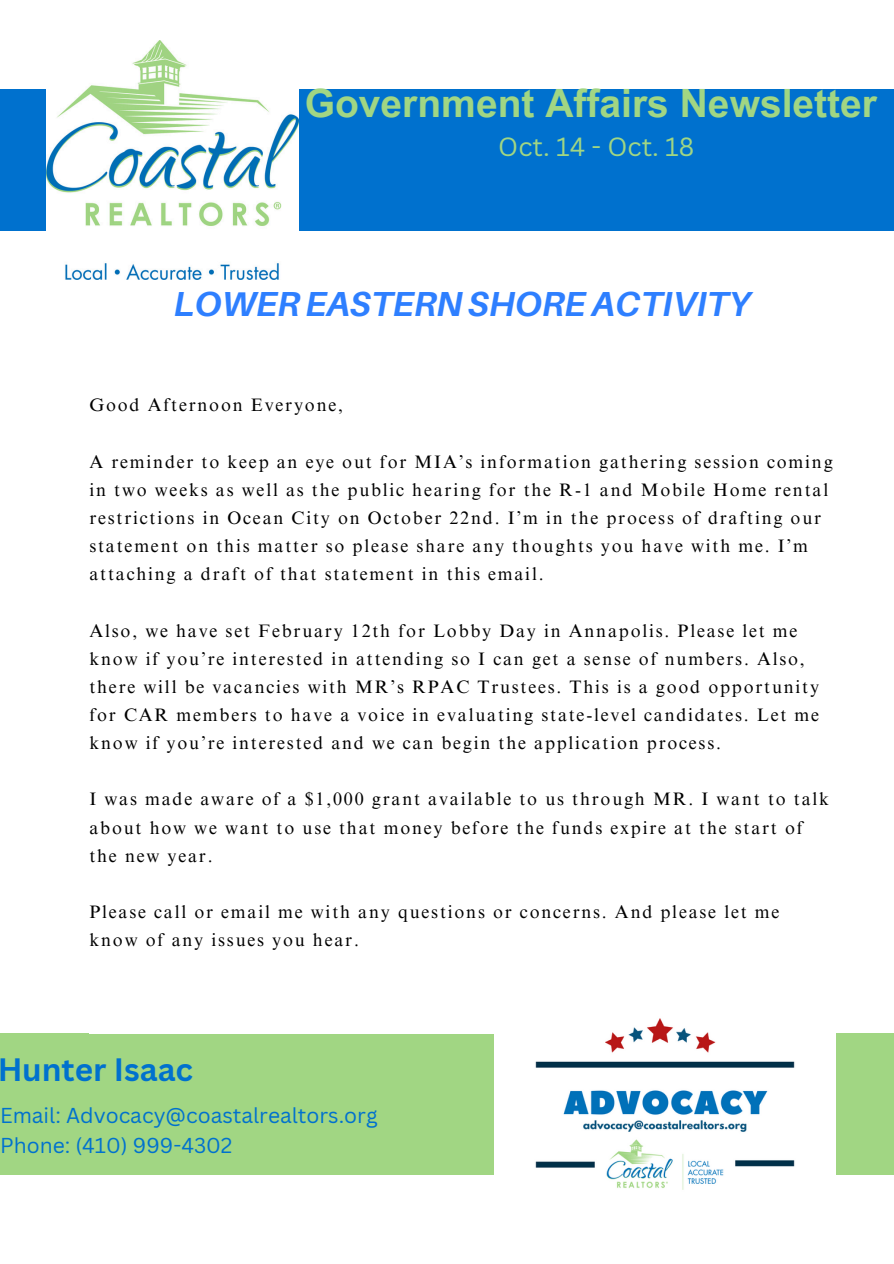
<style>
.page{position:relative;width:894px;height:1264px;background:#fff}
.page>*{position:absolute;margin:0;border:0;box-sizing:border-box;transform-origin:0 0}
.t1{font:700 39px "Arial MT Pro";color:#a1d683}
.t2{font:italic 700 34.8px "Aileron";color:#2e7fff}
.t3{font:700 31.5px "Canva Sans";color:#0071ce}
.t4{font:25.65px "Canva Sans";color:#a1d683}
.t5{font:21px/29.2px "Canva Sans";color:#0071ce}
.t6{font:18px/28.2px "Times NRMT Pro";letter-spacing:.1em;color:#000}
</style>
<div class="page">
<div style="left:0;top:89px;width:893px;height:141px;background:#0071ce"></div>
<div style="left:0;top:1033px;width:893px;height:141px;background:#a1d683"></div>
<img style="left:47px;top:41px;width:252px;height:238px">
<img style="left:494px;top:1018px;width:341px;height:172px">
<h2 class="t1" style="left:304px;top:88px;width:573px">Government Affairs Newsletter</h2>
<h4 class="t4" style="left:498px;top:129px;width:197px">Oct. 14 - Oct. 18</h4>
<p class="t2" style="left:174px;top:282px;width:578px">LOWER EASTERN SHORE ACTIVITY</p>
<p class="t6" style="left:89px;top:393px;width:255px">Good Afternoon Everyone,</p>
<p class="t6" style="left:89px;top:450px;width:744px">A reminder to keep an eye out for MIA’s information gathering session coming in two weeks as well as the public hearing for the R-1 and Mobile Home rental restrictions in Ocean City on October 22nd. I’m in the process of drafting our statement on this matter so please share any thoughts you have with me. I’m attaching a draft of that statement in this email.</p>
<p class="t6" style="left:89px;top:618px;width:731px">Also, we have set February 12th for Lobby Day in Annapolis. Please let me know if you’re interested in attending so I can get a sense of numbers. Also, there will be vacancies with MR’s RPAC Trustees. This is a good opportunity for CAR members to have a voice in evaluating state-level candidates. Let me know if you’re interested and we can begin the application process.</p>
<h3 class="t6" style="left:89px;top:787px;width:741px">I was made aware of a $1,000 grant available to us through MR. I want to talk about how we want to use that money before the funds expire at the start of the new year.</h3>
<h5 class="t6" style="left:89px;top:900px;width:691px">Please call or email me with any questions or concerns. And please let me know of any issues you hear.</h5>
<p class="t3" style="left:-3px;top:1047px;width:197px">Hunter Isaac</p>
<p class="t5" style="left:0;top:1100px;width:379px">Email: Advocacy@coastalrealtors.org<br>Phone: (410) 999-4302</p>
</div>
